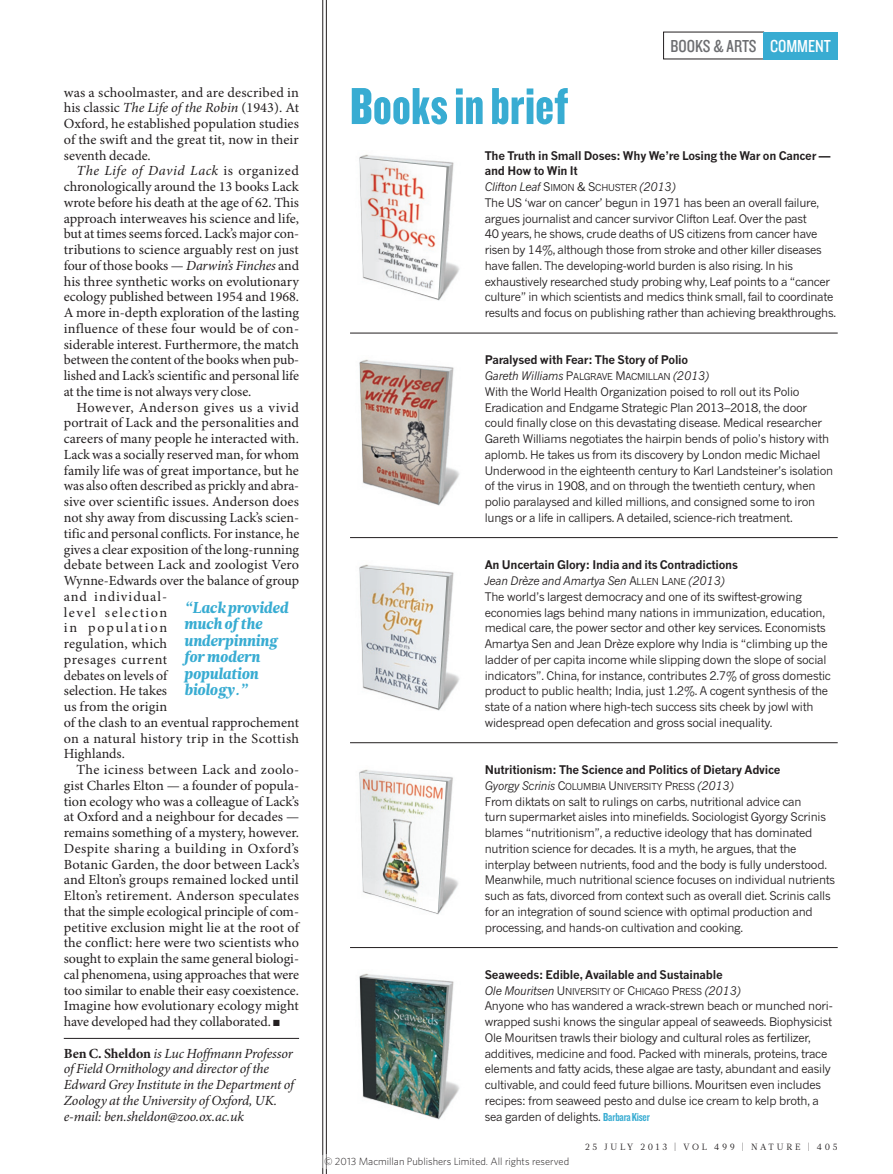
<style>
.page{position:relative;width:893px;height:1174px;background:#fff}
.page>*{position:absolute;margin:0;border:0;box-sizing:border-box;transform-origin:0 0}
.t1{font:54px "Knockout 69 Full Liteweight";color:#38acd2}
.t2{font:18px "Knockout 29 Junior Ltweight";color:#6c6d70}
.t3{font:18px "Knockout 29 Junior Ltweight";color:#fff}
.PULL_QUOTE{font:italic 900 15.75px/16.5px "Glosa Math";letter-spacing:-.015em;color:#38acd2;scale:.95 1}
.BODY_INDENT{font:13.95px/15.8px "Minion Pro";color:#231f20;text-align:justify}
.AUTHOR_DETAILS{font:italic 13.95px/15.8px "Minion Pro";letter-spacing:-.015em;color:#231f20}
.EMAIL{font:italic 13.95px "Minion Pro";letter-spacing:-.01em;color:#231f20}
.BOOKS_BRIEF_TEXT{font:11.7px/15.8px "News Gothic MTOT";letter-spacing:-.02em;color:#231f20}
.BOOKS_BRIEF_TITLE{font:700 11.7px/15.8px "News Gothic MTOT";letter-spacing:-.02em;color:#231f20}
.BOOKS_BRIEF_AUTHOR{font:italic 11.7px "News Gothic MTOT";letter-spacing:-.02em;color:#231f20}
.t4{font:300 10.5px "Whitney";color:#231f20}
.BOOKS_BRIEF_AUTHOR-2{font:9.45px "News Gothic MTOT Regular SC810";letter-spacing:-.025em;color:#231f20}
.t5{font:9px "Glosa Math";letter-spacing:.3em;color:#231f20}
.s1{font-style:italic}
.s2{font-weight:700;font-style:normal}
.s3{font-family:"News Gothic MTOT Regular SC810";font-style:normal}
.s4{font-family:"News Gothic MTOT Regular SC810";font-style:normal;font-size:9.45px}
.s5{font-family:"News Gothic MTOT";font-style:italic;font-size:11.7px}
.s6{font-size:11.7px}
.s7{font-family:"Knockout 49 Liteweight";font-size:12px;color:#38acd2}
</style>
<div class="page">
<img style="left:359px;top:973px;width:101px;height:147px">
<img style="left:360px;top:977px;width:87px;height:141px">
<img style="left:359px;top:359px;width:101px;height:147px">
<img style="left:360px;top:363px;width:87px;height:140px">
<img style="left:359px;top:564px;width:101px;height:147px">
<svg style="left:360px;top:567px;width:87px;height:141px;background:#dcdddc"></svg>
<img style="left:359px;top:769px;width:100px;height:146px">
<svg style="left:360px;top:772px;width:86px;height:141px"></svg>
<img style="left:359px;top:154px;width:101px;height:147px">
<svg style="left:360px;top:158px;width:87px;height:141px"></svg>
<hr style="left:64px;top:1038px;width:235px;height:1px;background:#231f20">
<hr style="left:326px;top:0;width:1px;height:1174px;background:#231f20">
<hr style="left:322px;top:0;width:1px;height:1174px;background:#231f20">
<hr style="left:350px;top:333px;width:488px;height:1px;background:#231f20">
<hr style="left:350px;top:537px;width:488px;height:1px;background:#231f20">
<hr style="left:350px;top:742px;width:488px;height:1px;background:#231f20">
<hr style="left:350px;top:947px;width:488px;height:1px;background:#231f20">
<div style="left:763px;top:32px;width:75px;height:27px;background:#38acd2"></div>
<svg style="left:322px;top:1154px;width:5px;height:15px"></svg>
<p class="BODY_INDENT" style="left:64px;top:85px;width:237px">was a schoolmaster, and are described in his classic <span class="s1">The Life of the Robin</span> (1943). At Oxford, he established population studies of the swift and the great tit, now in their seventh decade.</p>
<p class="BODY_INDENT" style="left:64px;top:164px;width:237px;text-indent:13px"><span class="s1">The Life of David Lack</span> is organized chronologically around the 13 books Lack wrote before his death at the age of 62. This approach interweaves his science and life, but at times seems forced. Lack’s major con&shy;tributions to science arguably rest on just four of those books — <span class="s1">Darwin’s Finches</span> and his three synthetic works on evolutionary ecology published between 1954 and 1968.<br>A more in-depth exploration of the lasting influence of these four would be of con&shy;siderable interest. Furthermore, the match between the content of the books when pub&shy;lished and Lack’s scientific and personal life at the time is not always very close.</p>
<p class="BODY_INDENT" style="left:64px;top:400px;width:237px;text-align:left;text-indent:13px">However, Anderson gives us a vivid portrait of Lack and the personalities and careers of many people he interacted with.<br>Lack was a socially reserved man, for whom family life was of great importance, but he was also often described as prickly and abra&shy;sive over scientific issues. Anderson does not shy away from discussing Lack’s scien&shy;tific and personal conflicts. For instance, he gives a clear exposition of the long-running debate between Lack and zoologist Vero<br>Wynne-Edwards over the balance of group and individual-<br>level selection<br>in population<br>regulation, which<br>presages current<br>debates on levels of<br>selection. He takes<br>us from the origin<br>of the clash to an eventual rapprochement on a natural history trip in the Scottish<br>Highlands.</p>
<p class="BODY_INDENT" style="left:64px;top:762px;width:237px;text-indent:13px">The iciness between Lack and zoolo&shy;gist Charles Elton — a founder of popula&shy;tion ecology who was a colleague of Lack’s at Oxford and a neighbour for decades — remains something of a mystery, however.<br>Despite sharing a building in Oxford’s Botanic Garden, the door between Lack’s and Elton’s groups remained locked until Elton’s retirement. Anderson speculates that the simple ecological principle of com&shy;petitive exclusion might lie at the root of the conflict: here were two scientists who sought to explain the same general biologi&shy;cal phenomena, using approaches that were too similar to enable their easy coexistence.<br>Imagine how evolutionary ecology might have developed had they collaborated. ■</p>
<p class="AUTHOR_DETAILS" style="left:64px;top:1046px;width:232px"><span class="s2">Ben C. Sheldon</span> is Luc Hoffmann Professor of Field Ornithology and director of the Edward Grey Institute in the Department of Zoology at the University of Oxford, UK.</p>
<p class="EMAIL" style="left:64px;top:1107px;width:182px">e-mail: ben.sheldon@zoo.ox.ac.uk</p>
<p class="PULL_QUOTE" style="left:184px;top:599px;width:111px">“Lack provided much of the underpinning for modern population biology.”</p>
<p class="t1" style="left:350px;top:72px;width:220px">Books in brief</p>
<p class="t2" style="left:670px;top:34px;width:88px">BOOKS &amp; ARTS</p>
<p class="t3" style="left:770px;top:34px;width:62px">COMMENT</p>
<p class="BOOKS_BRIEF_TITLE" style="left:485px;top:147px;width:347px">The Truth in Small Doses: Why We’re Losing the War on Cancer — and How to Win It</p>
<p class="BOOKS_BRIEF_AUTHOR" style="left:485px;top:180px;width:192px">Clifton Leaf <span class="s3">S</span><span class="s4">IM ON</span> <span class="s3">&amp; S</span><span class="s4">CHUSTER</span> (2013)</p>
<p class="BOOKS_BRIEF_TEXT" style="left:485px;top:195px;width:353px">The US ‘war on cancer’ begun in 1971 has been an overall failure, argues journalist and cancer survivor Clifton Leaf. Over the past<br>40 years, he shows, crude deaths of US citizens from cancer have risen by 14%, although those from stroke and other killer diseases have fallen. The developing-world burden is also rising. In his exhaustively researched study probing why, Leaf points to a “cancer culture” in which scientists and medics think small, fail to coordinate results and focus on publishing rather than achieving breakthroughs.</p>
<p class="BOOKS_BRIEF_TITLE" style="left:485px;top:352px;width:205px">Paralysed with Fear: The Story of Polio</p>
<p class="BOOKS_BRIEF_AUTHOR" style="left:485px;top:369px;width:226px">Gareth Williams <span class="s3">P</span><span class="s4">ALGRAVE</span> <span class="s3">M</span><span class="s4">ACM ILLAN</span> (2013)</p>
<p class="BOOKS_BRIEF_TEXT" style="left:485px;top:384px;width:350px">With the World Health Organization poised to roll out its Polio Eradication and Endgame Strategic Plan 2013–2018, the door could finally close on this devastating disease. Medical researcher Gareth Williams negotiates the hairpin bends of polio’s history with aplomb. He takes us from its discovery by London medic Michael Underwood in the eighteenth century to Karl Landsteiner’s isolation of the virus in 1908, and on through the twentieth century, when polio paralaysed and killed millions, and consigned some to iron lungs or a life in callipers. A detailed, science-rich treatment.</p>
<p class="BOOKS_BRIEF_TITLE" style="left:485px;top:557px;width:255px">An Uncertain Glory: India and its Contradictions</p>
<p class="BOOKS_BRIEF_AUTHOR" style="left:485px;top:573px;width:241px">Jean Drèze and Amartya Sen <span class="s3">A</span><span class="s4">LLEN</span> <span class="s3">L</span><span class="s4">ANE</span> (2013)</p>
<p class="BOOKS_BRIEF_TEXT" style="left:485px;top:588px;width:348px">The world’s largest democracy and one of its swiftest-growing economies lags behind many nations in immunization, education, medical care, the power sector and other key services. Economists Amartya Sen and Jean Drèze explore why India is “climbing up the ladder of per capita income while slipping down the slope of social indicators”. China, for instance, contributes 2.7% of gross domestic product to public health; India, just 1.2%. A cogent synthesis of the state of a nation where high-tech success sits cheek by jowl with widespread open defecation and gross social inequality.</p>
<p class="BOOKS_BRIEF_TITLE" style="left:485px;top:762px;width:297px">Nutritionism: The Science and Politics of Dietary Advice</p>
<p class="BOOKS_BRIEF_AUTHOR-2" style="left:485px;top:780px;width:250px"><span class="s5">Gyorgy Scrinis</span> <span class="s6">C</span>OLUM BIA <span class="s6">U</span>NIVERSITY <span class="s6">P</span>RESS <span class="s5">(2013)</span></p>
<p class="BOOKS_BRIEF_TEXT" style="left:485px;top:793px;width:352px">From diktats on salt to rulings on carbs, nutritional advice can<br>turn supermarket aisles into minefields. Sociologist Gyorgy Scrinis blames “nutritionism”, a reductive ideology that has dominated nutrition science for decades. It is a myth, he argues, that the interplay between nutrients, food and the body is fully understood.<br>Meanwhile, much nutritional science focuses on individual nutrients such as fats, divorced from context such as overall diet. Scrinis calls for an integration of sound science with optimal production and processing, and hands-on cultivation and cooking.</p>
<p class="BOOKS_BRIEF_TITLE" style="left:485px;top:966px;width:240px">Seaweeds: Edible, Available and Sustainable</p>
<p class="BOOKS_BRIEF_AUTHOR-2" style="left:485px;top:985px;width:258px"><span class="s5">Ole Mouritsen</span> <span class="s6">U</span>NIVERSITY OF <span class="s6">C</span>HICAGO <span class="s6">P</span>RESS <span class="s5">(2013)</span></p>
<p class="BOOKS_BRIEF_TEXT" style="left:485px;top:998px;width:350px">Anyone who has wandered a wrack-strewn beach or munched nori&shy;wrapped sushi knows the singular appeal of seaweeds. Biophysicist Ole Mouritsen trawls their biology and cultural roles as fertilizer, additives, medicine and food. Packed with minerals, proteins, trace elements and fatty acids, these algae are tasty, abundant and easily cultivable, and could feed future billions. Mouritsen even includes recipes: from seaweed pesto and dulse ice cream to kelp broth, a sea garden of delights. <span class="s7">Barbara Kiser</span></p>
<p class="t4" style="left:324px;top:1154px;width:247px">© 2013 Macmillan Publishers Limited. All rights reserved</p>
<p class="t5" style="left:585px;top:1141px;width:254px">25 JULY 2013 | VOL 499 | NATURE | 405</p>
</div>
